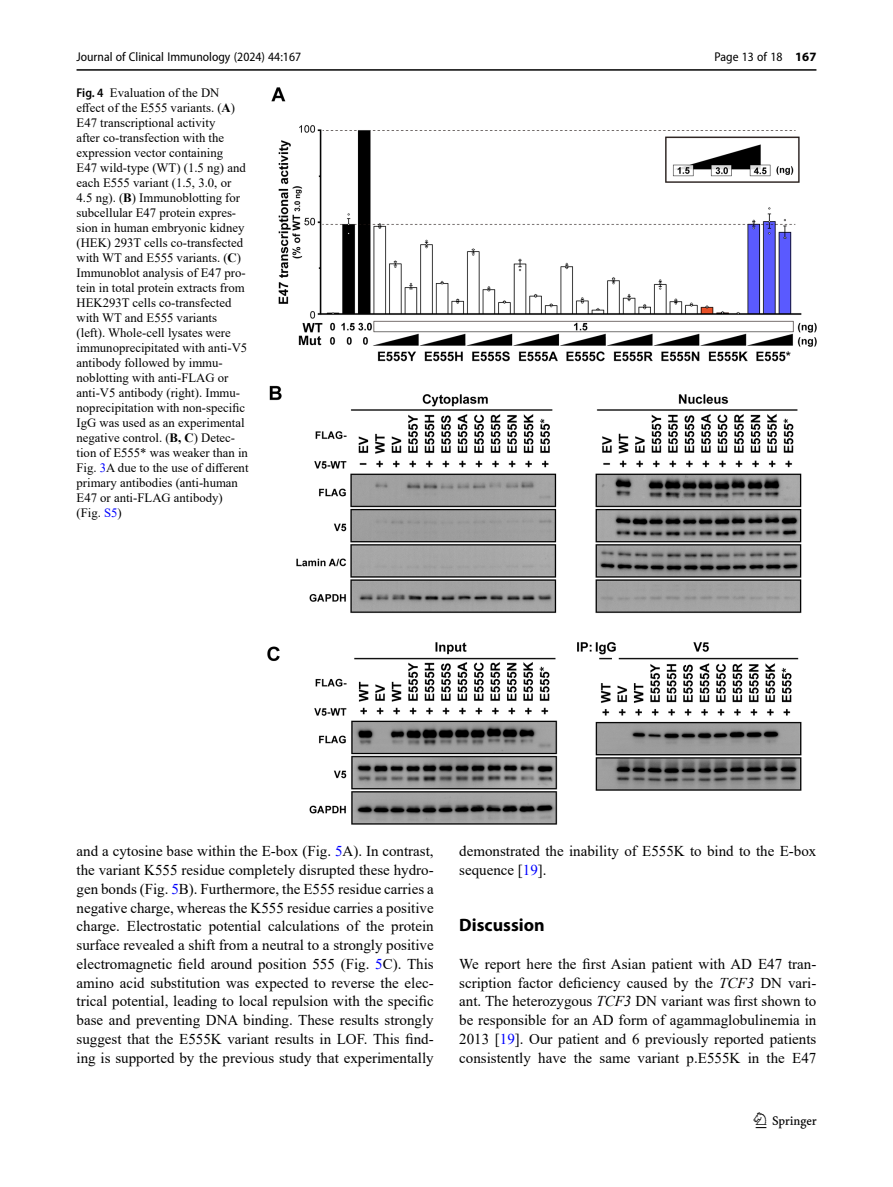
<style>
.page{position:relative;width:893px;height:1187px;background:#fff}
.page>*{position:absolute;margin:0;border:0;box-sizing:border-box;transform-origin:0 0}
.t1{font:22.5px "Springnew";color:#000}
.Head_1{font:700 18px "Myriad Pro";color:#000}
.Body_Text{font:15px/18.8px "Times New Roman";color:#000;text-align:justify}
.Figure_Caption_Side{font:12.75px/15px "Times New Roman";color:#000}
.t2{font:semi-condensed 12.75px "Myriad Pro";color:#000}
.s1{font-family:"Myriad Pro";font-weight:600;font-stretch:semi-condensed}
.s2{font-weight:700}
.s3{color:#00f}
.s4{font-weight:700;font-stretch:normal}
.s5{font-style:italic}
</style>
<div class="page">
<hr style="left:77px;top:69px;width:739px;height:2px;background:#000">
<img style="left:268px;top:87px;width:548px;height:737px">
<p class="t2" style="left:77px;top:49px;width:226px">Journal of Clinical Immunology (2024) 44:167</p>
<p class="Figure_Caption_Side" style="left:77px;top:84px;width:174px"><span class="s1">Fig. 4</span> Evaluation of the DN effect of the E555 variants. (<span class="s2">A</span>)<br>E47 transcriptional activity<br>after co-transfection with the expression vector containing<br>E47 wild-type (WT) (1.5 ng) and each E555 variant (1.5, 3.0, or<br>4.5 ng). (<span class="s2">B</span>) Immunoblotting for subcellular E47 protein expres&shy;sion in human embryonic kidney (HEK) 293T cells co-transfected with WT and E555 variants. (<span class="s2">C</span>)<br>Immunoblot analysis of E47 pro&shy;tein in total protein extracts from<br>HEK293T cells co-transfected with WT and E555 variants (left). Whole-cell lysates were immunoprecipitated with anti-V5 antibody followed by immu&shy;noblotting with anti-FLAG or anti-V5 antibody (right). Immu&shy;noprecipitation with non-specific<br>IgG was used as an experimental negative control. (<span class="s2">B, C</span>) Detec&shy;tion of E555* was weaker than in<br>Fig. <span class="s3">3</span>A due to the use of different primary antibodies (anti-human<br>E47 or anti-FLAG antibody) (Fig. <span class="s3">S5</span>)</p>
<p class="t2" style="left:715px;top:49px;width:103px">Page 13 of 18 <span class="s4">167</span></p>
<p class="Body_Text" style="left:77px;top:841px;width:359px">and a cytosine base within the E-box (Fig. <span class="s3">5</span>A). In contrast, the variant K555 residue completely disrupted these hydro&shy;gen bonds (Fig. <span class="s3">5</span>B). Furthermore, the E555 residue carries a negative charge, whereas the K555 residue carries a positive charge. Electrostatic potential calculations of the protein surface revealed a shift from a neutral to a strongly positive electromagnetic field around position 555 (Fig. <span class="s3">5</span>C). This amino acid substitution was expected to reverse the elec&shy;trical potential, leading to local repulsion with the specific base and preventing DNA binding. These results strongly suggest that the E555K variant results in LOF. This find&shy;ing is supported by the previous study that experimentally</p>
<p class="Body_Text" style="left:459px;top:841px;width:359px">demonstrated the inability of E555K to bind to the E-box sequence [<span class="s3">19</span>].</p>
<p class="Head_1" style="left:459px;top:913px;width:87px">Discussion</p>
<p class="Body_Text" style="left:459px;top:953px;width:359px">We report here the first Asian patient with AD E47 tran&shy;scription factor deficiency caused by the <span class="s5">TCF3</span> DN vari&shy;ant. The heterozygous <span class="s5">TCF3</span> DN variant was first shown to be responsible for an AD form of agammaglobulinemia in 2013 [<span class="s3">19</span>]. Our patient and 6 previously reported patients consistently have the same variant p.E555K in the E47</p>
<h1 class="t1" style="left:756px;top:1107px;width:63px">1 3</h1>
</div>
